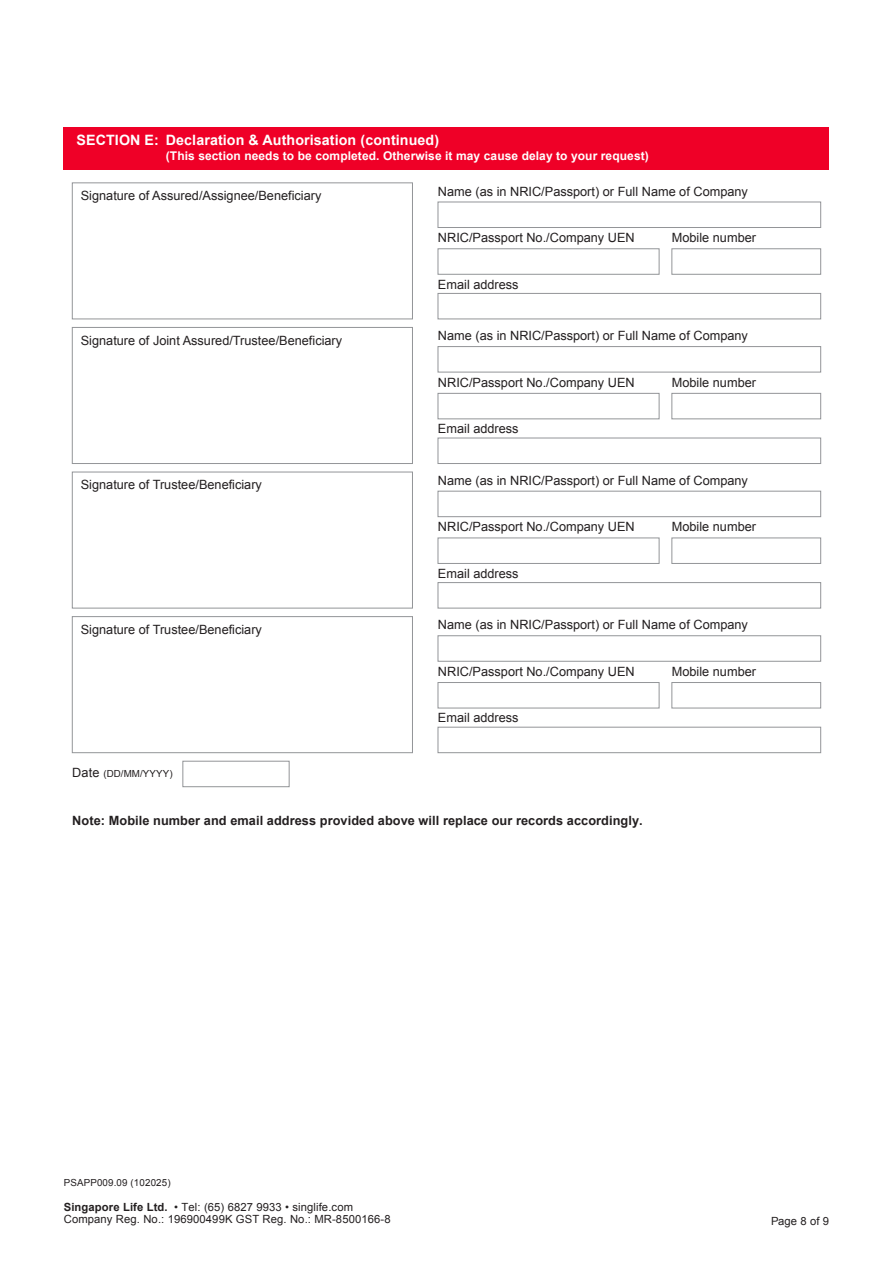
<style>
.page{position:relative;width:893px;height:1263px;background:#fff}
.page>*{position:absolute;margin:0;border:0;box-sizing:border-box;transform-origin:0 0}
.t1{font:700 14.25px "Arial";letter-spacing:.005em;color:#fff}
.t2{font:12.75px "Arial";color:#231f20}
.t3{font:700 12.75px "Arial";letter-spacing:.005em;color:#231f20}
.t4{font:700 12px "Arial";letter-spacing:.005em;color:#fff}
.t5{font:11.25px/12.8px "Arial";letter-spacing:.01em;color:#231f20}
.t6{font:9.75px "Arial";letter-spacing:.015em;color:#231f20}
.s1{font-size:12.75px}
.s2{font-weight:700}
</style>
<div class="page">
<div style="left:183px;top:761px;width:106px;height:26px;border:1px solid #939598"></div>
<div style="left:72px;top:616px;width:341px;height:137px;border:1px solid #939598"></div>
<div style="left:72px;top:472px;width:341px;height:136px;border:1px solid #939598"></div>
<div style="left:72px;top:327px;width:341px;height:137px;border:1px solid #939598"></div>
<div style="left:72px;top:183px;width:341px;height:136px;border:1px solid #939598"></div>
<div style="left:64px;top:128px;width:765px;height:42px;background:#ef0027"></div>
<div style="left:438px;top:202px;width:383px;height:26px;border:1px solid #939598"></div>
<div style="left:438px;top:293px;width:383px;height:26px;border:1px solid #939598"></div>
<div style="left:672px;top:682px;width:149px;height:26px;border:1px solid #939598"></div>
<div style="left:438px;top:635px;width:383px;height:26px;border:1px solid #939598"></div>
<div style="left:438px;top:727px;width:383px;height:26px;border:1px solid #939598"></div>
<div style="left:438px;top:682px;width:221px;height:26px;border:1px solid #939598"></div>
<div style="left:672px;top:538px;width:149px;height:26px;border:1px solid #939598"></div>
<div style="left:438px;top:491px;width:383px;height:26px;border:1px solid #939598"></div>
<div style="left:438px;top:582px;width:383px;height:26px;border:1px solid #939598"></div>
<div style="left:438px;top:538px;width:221px;height:26px;border:1px solid #939598"></div>
<div style="left:672px;top:393px;width:149px;height:26px;border:1px solid #939598"></div>
<div style="left:438px;top:346px;width:383px;height:26px;border:1px solid #939598"></div>
<div style="left:438px;top:438px;width:383px;height:26px;border:1px solid #939598"></div>
<div style="left:438px;top:393px;width:221px;height:26px;border:1px solid #939598"></div>
<p class="t1" style="left:77px;top:131px;width:364px">SECTION E: Declaration &amp; Authorisation (continued)</p>
<p class="t4" style="left:166px;top:148px;width:484px">(This section needs to be completed. Otherwise it may cause delay to your request)</p>
<p class="t2" style="left:81px;top:187px;width:242px">Signature of Assured/Assignee/Beneficiary</p>
<p class="t2" style="left:438px;top:183px;width:311px">Name (as in NRIC/Passport) or Full Name of Company</p>
<p class="t2" style="left:438px;top:229px;width:198px">NRIC/Passport No./Company UEN</p>
<p class="t2" style="left:672px;top:229px;width:86px">Mobile number</p>
<p class="t2" style="left:438px;top:276px;width:82px">Email address</p>
<p class="t2" style="left:81px;top:332px;width:263px">Signature of Joint Assured/Trustee/Beneficiary</p>
<p class="t2" style="left:438px;top:327px;width:311px">Name (as in NRIC/Passport) or Full Name of Company</p>
<p class="t2" style="left:438px;top:374px;width:198px">NRIC/Passport No./Company UEN</p>
<p class="t2" style="left:672px;top:374px;width:86px">Mobile number</p>
<p class="t2" style="left:438px;top:420px;width:82px">Email address</p>
<p class="t2" style="left:81px;top:476px;width:183px">Signature of Trustee/Beneficiary</p>
<p class="t2" style="left:438px;top:472px;width:311px">Name (as in NRIC/Passport) or Full Name of Company</p>
<p class="t2" style="left:438px;top:518px;width:198px">NRIC/Passport No./Company UEN</p>
<p class="t2" style="left:672px;top:518px;width:86px">Mobile number</p>
<p class="t2" style="left:438px;top:565px;width:82px">Email address</p>
<p class="t2" style="left:81px;top:621px;width:183px">Signature of Trustee/Beneficiary</p>
<p class="t2" style="left:438px;top:617px;width:311px">Name (as in NRIC/Passport) or Full Name of Company</p>
<p class="t2" style="left:438px;top:663px;width:198px">NRIC/Passport No./Company UEN</p>
<p class="t2" style="left:672px;top:663px;width:86px">Mobile number</p>
<p class="t2" style="left:438px;top:710px;width:82px">Email address</p>
<p class="t6" style="left:72px;top:767px;width:102px"><span class="s1">Date</span> (DD/MM/YYYY)</p>
<p class="t3" style="left:72px;top:812px;width:572px">Note: Mobile number and email address provided above will replace our records accordingly.</p>
<p class="t6" style="left:64px;top:1176px;width:108px">PSAPP009.09 (102025)</p>
<p class="t5" style="left:64px;top:1200px;width:328px"><span class="s2">Singapore Life Ltd.</span> • Tel: (65) 6827 9933 • singlife.com<br>Company Reg. No.: 196900499K GST Reg. No.: MR-8500166-8</p>
<p class="t5" style="left:771px;top:1214px;width:60px">Page 8 of 9</p>
</div>
